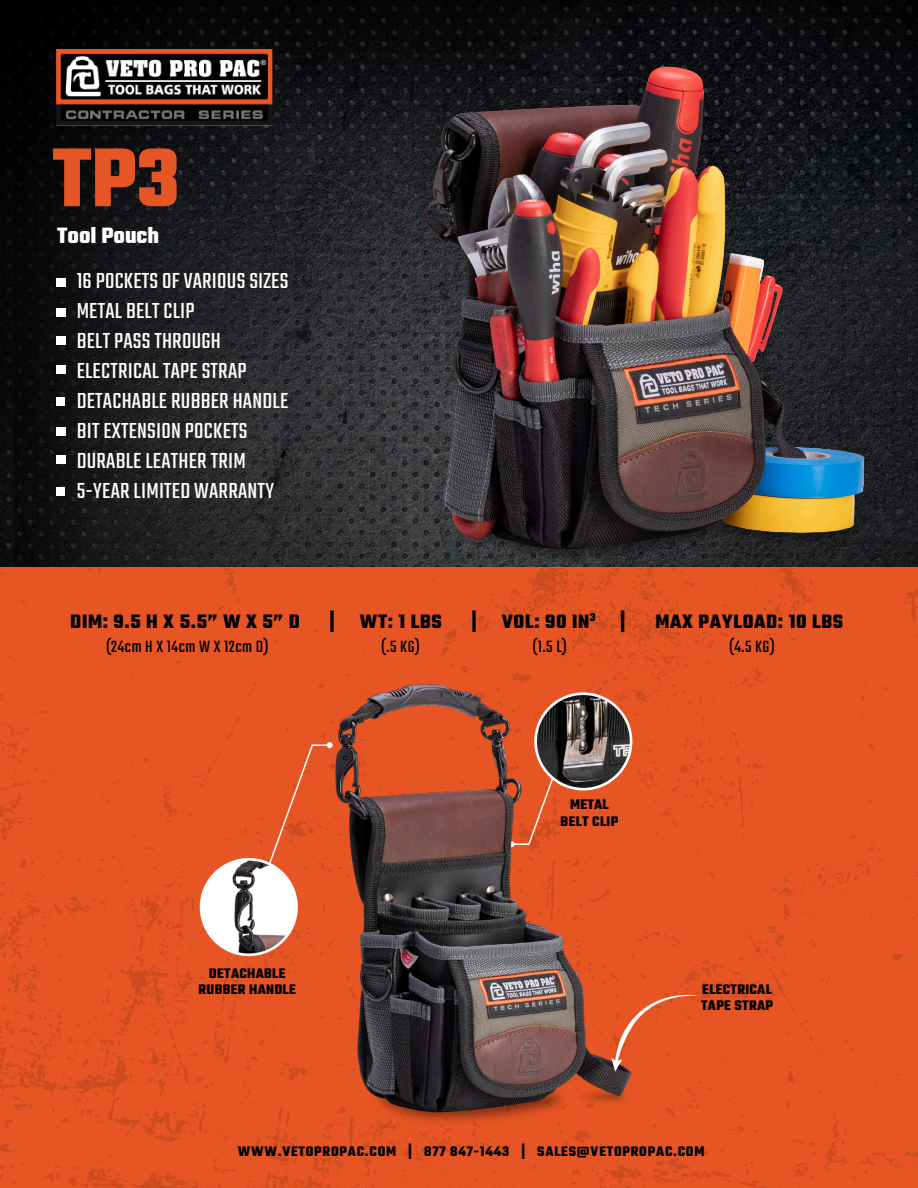
<style>
.page{position:relative;width:918px;height:1188px;background:#fff}
.page>*{position:absolute;margin:0;border:0;box-sizing:border-box;transform-origin:0 0}
.t1{font:700 90px "Teko";color:#e65525}
.t2{font:24px "Teko";letter-spacing:.01em;color:#fff}
.t3{font:700 24px "Teko";color:#fff}
.t4{font:700 21px "Teko";letter-spacing:.03em;color:#000}
.t5{font:18px "Teko";letter-spacing:.03em;color:#000}
.t6{font:700 15px/16.5px "Teko";letter-spacing:.02em;color:#000;text-align:center}
.t7{font:700 15px "Teko";letter-spacing:.05em;color:#000}
</style>
<div class="page">
<img style="left:15px;top:0;width:903px;height:567px">
<div style="left:0;top:568px;width:918px;height:620px;background:#e75524"></div>
<img style="left:407px;top:67px;width:475px;height:522px">
<img style="left:51px;top:45px;width:227px;height:81px">
<div style="left:56px;top:278px;width:9px;height:9px;background:#fff"></div>
<div style="left:56px;top:308px;width:9px;height:8px;background:#fff"></div>
<div style="left:56px;top:365px;width:9px;height:9px;background:#fff"></div>
<div style="left:56px;top:455px;width:9px;height:9px;background:#fff"></div>
<div style="left:56px;top:427px;width:9px;height:8px;background:#fff"></div>
<div style="left:56px;top:336px;width:9px;height:8px;background:#fff"></div>
<div style="left:56px;top:397px;width:9px;height:8px;background:#fff"></div>
<div style="left:56px;top:487px;width:9px;height:8px;background:#fff"></div>
<img style="left:325px;top:684px;width:316px;height:457px">
<svg style="left:611px;top:994px;width:85px;height:78px;background:#e45e30"></svg>
<div style="left:201px;top:859px;width:96px;height:96px;background:#fff;border-radius:50%"></div>
<img style="left:221px;top:859px;width:76px;height:96px">
<div style="left:200px;top:858px;width:98px;height:98px;border:3px solid #fff;border-radius:50%"></div>
<img style="left:536px;top:694px;width:95px;height:95px">
<div style="left:534px;top:692px;width:98px;height:99px;border:3px solid #fff;border-radius:50%"></div>
<svg style="left:268px;top:742px;width:65px;height:123px;background:#e6592a"></svg>
<p class="t1" style="left:53px;top:120px;width:129px">TP3</p>
<p class="t3" style="left:57px;top:220px;width:103px">Tool Pouch</p>
<p class="t2" style="left:77px;top:267px;width:213px">16 POCKETS OF VARIOUS SIZES</p>
<p class="t2" style="left:77px;top:297px;width:119px">METAL BELT CLIP</p>
<p class="t2" style="left:77px;top:327px;width:146px">BELT PASS THROUGH</p>
<p class="t2" style="left:77px;top:357px;width:171px">ELECTRICAL TAPE STRAP</p>
<p class="t2" style="left:77px;top:387px;width:213px">DETACHABLE RUBBER HANDLE</p>
<p class="t2" style="left:77px;top:417px;width:172px">BIT EXTENSION POCKETS</p>
<p class="t2" style="left:77px;top:447px;width:171px">DURABLE LEATHER TRIM</p>
<p class="t2" style="left:77px;top:477px;width:199px">5-YEAR LIMITED WARRANTY</p>
<p class="t4" style="left:70px;top:608px;width:231px">DIM: 9.5 H X 5.5” W X 5” D</p>
<p class="t4" style="left:329px;top:608px;width:114px">| WT: 1 LBS</p>
<p class="t4" style="left:471px;top:608px;width:156px">| VOL: 90 IN<sup>3</sup> |</p>
<p class="t4" style="left:655px;top:608px;width:189px">MAX PAYLOAD: 10 LBS</p>
<p class="t5" style="left:106px;top:637px;width:164px">(24cm H X 14cm W X 12cm D)</p>
<p class="t5" style="left:381px;top:637px;width:40px">(.5 KG)</p>
<p class="t5" style="left:533px;top:637px;width:36px">(1.5 L)</p>
<p class="t5" style="left:729px;top:637px;width:47px">(4.5 KG)</p>
<p class="t6" style="left:199px;top:966px;width:99px">DETACHABLE<br>RUBBER HANDLE</p>
<p class="t6" style="left:570px;top:798px;width:40px">METAL</p>
<p class="t6" style="left:561px;top:814px;width:59px">BELT CLIP</p>
<p class="t6" style="left:701px;top:982px;width:73px;text-align:left">ELECTRICAL<br>TAPE STRAP</p>
<p class="t7" style="left:238px;top:1141px;width:468px">WWW.VETOPROPAC.COM | 877 847-1443 | SALES@VETOPROPAC.COM</p>
</div>
